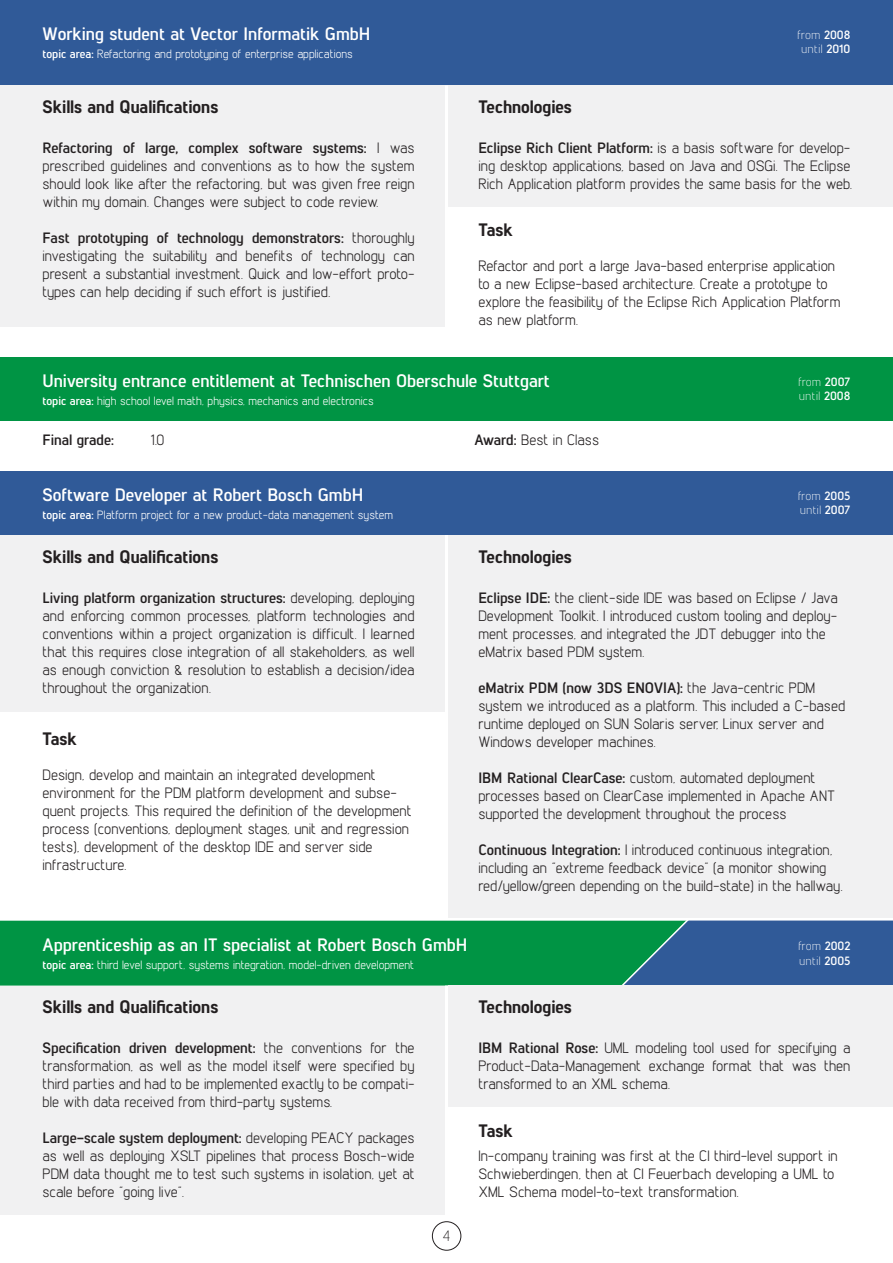
<style>
.page{position:relative;width:893px;height:1263px;background:#fff}
.page>*{position:absolute;margin:0;border:0;box-sizing:border-box;transform-origin:0 0}
.t1{font:700 18px "Lintel";color:#fff}
.t2{font:800 18px "Lintel";color:#231f20}
.t3{font:15px/18px "Lintel";color:#231f20;text-align:justify}
.t4{font:700 15px "Lintel";color:#231f20}
.t5{font:300 15px "Lintel";color:#231f20}
.t6{font:12px "Lintel";color:#fff}
.t7{font:300 12px/14.4px "Lintel";color:#fff}
.s1{font-weight:700}
</style>
<div class="page">
<svg style="left:0;top:916px;width:893px;height:73px;background:#1a8b63"></svg>
<div style="left:0;top:0;width:893px;height:85px;background:#305a98"></div>
<div style="left:449px;top:85px;width:444px;height:121px;background:#f1f1f2"></div>
<div style="left:0;top:85px;width:444px;height:242px;background:#f1f1f2"></div>
<div style="left:0;top:357px;width:893px;height:64px;background:#009444"></div>
<div style="left:0;top:471px;width:893px;height:64px;background:#305a98"></div>
<div style="left:449px;top:535px;width:444px;height:383px;background:#f1f1f2"></div>
<div style="left:0;top:535px;width:444px;height:176px;background:#f1f1f2"></div>
<div style="left:432px;top:1221px;width:29px;height:29px;border:1px solid #231f20;border-radius:50%"></div>
<div style="left:449px;top:985px;width:444px;height:122px;background:#f1f1f2"></div>
<div style="left:0;top:985px;width:444px;height:229px;background:#f1f1f2"></div>
<hr style="left:445px;top:985px;width:3px;height:229px;background:#fff">
<p class="t1" style="left:43px;top:21px;width:330px">Working student at Vector Informatik GmbH</p>
<p class="t6" style="left:43px;top:46px;width:312px"><span class="s1">topic area:</span> Refactoring and prototyping of enterprise applications</p>
<p class="t2" style="left:43px;top:94px;width:177px">Skills and Qualifications</p>
<p class="t3" style="left:43px;top:138px;width:374px"><span class="s1">Refactoring of large, complex software systems:</span> I was prescribed guidelines and conventions as to how the system should look like after the refactoring, but was given free reign within my domain. Changes were subject to code review.</p>
<p class="t3" style="left:43px;top:228px;width:374px"><span class="s1">Fast prototyping of technology demonstrators:</span> thoroughly investigating the suitability and benefits of technology can present a substantial investment. Quick and low-effort proto&shy;types can help deciding if such effort is justified.</p>
<p class="t7" style="left:797px;top:27px;width:55px;text-align:center">from <span class="s1">2008 </span>until <span class="s1">2010</span></p>
<p class="t2" style="left:478px;top:94px;width:95px">Technologies</p>
<p class="t3" style="left:478px;top:138px;width:375px"><span class="s1">Eclipse Rich Client Platform:</span> is a basis software for develop&shy;ing desktop applications, based on Java and OSGi. The Eclipse Rich Application platform provides the same basis for the web.</p>
<p class="t2" style="left:478px;top:217px;width:36px">Task</p>
<p class="t3" style="left:478px;top:257px;width:364px;text-align:left">Refactor and port a large Java-based enterprise application to a new Eclipse-based architecture. Create a prototype to explore the feasibility of the Eclipse Rich Application Platform as new platform.</p>
<p class="t1" style="left:43px;top:368px;width:509px">University entrance entitlement at Technischen Oberschule Stuttgart</p>
<p class="t6" style="left:43px;top:393px;width:333px"><span class="s1">topic area:</span> high school level math, physics, mechanics and electronics</p>
<p class="t4" style="left:43px;top:429px;width:73px">Final grade:</p>
<p class="t3" style="left:151px;top:430px;width:15px">1.0</p>
<p class="t3" style="left:475px;top:430px;width:126px"><span class="s1">Award:</span> Best in Class</p>
<p class="t7" style="left:798px;top:374px;width:54px">from <span class="s1">2007 </span>until <span class="s1">2008</span></p>
<p class="t1" style="left:43px;top:482px;width:322px">Software Developer at Robert Bosch GmbH</p>
<p class="t6" style="left:43px;top:507px;width:352px"><span class="s1">topic area:</span> Platform project for a new product-data management system</p>
<p class="t2" style="left:43px;top:544px;width:177px">Skills and Qualifications</p>
<p class="t3" style="left:43px;top:588px;width:374px"><span class="s1">Living platform organization structures:</span> developing, deploying and enforcing common processes, platform technologies and conventions within a project organization is difficult. I learned that this requires close integration of all stakeholders, as well as enough conviction &amp; resolution to establish a decision/idea throughout the organization.</p>
<p class="t2" style="left:43px;top:726px;width:36px">Task</p>
<p class="t3" style="left:43px;top:765px;width:371px;text-align:left">Design, develop and maintain an integrated development environment for the PDM platform development and subse&shy;quent projects. This required the definition of the development process (conventions, deployment stages, unit and regression tests), development of the desktop IDE and server side infrastructure.</p>
<p class="t7" style="left:798px;top:488px;width:54px">from <span class="s1">2005 </span>until <span class="s1">2007</span></p>
<p class="t2" style="left:478px;top:544px;width:95px">Technologies</p>
<p class="t3" style="left:478px;top:588px;width:361px;text-align:left"><span class="s1">Eclipse IDE:</span> the client-side IDE was based on Eclipse / Java Development Toolkit. I introduced custom tooling and deploy&shy;ment processes, and integrated the JDT debugger into the eMatrix based PDM system.</p>
<p class="t3" style="left:478px;top:678px;width:368px;text-align:left"><span class="s1">eMatrix PDM (now 3DS ENOVIA):</span> the Java-centric PDM system we introduced as a platform. This included a C-based runtime deployed on SUN Solaris server, Linux server and Windows developer machines.</p>
<p class="t3" style="left:478px;top:768px;width:358px;text-align:left"><span class="s1">IBM Rational ClearCase:</span> custom, automated deployment processes based on ClearCase implemented in Apache ANT supported the development throughout the process</p>
<p class="t3" style="left:478px;top:840px;width:366px;text-align:left"><span class="s1">Continuous Integration:</span> I introduced continuous integration, including an “extreme feedback device” (a monitor showing red/yellow/green depending on the build-state) in the hallway.</p>
<p class="t1" style="left:43px;top:932px;width:426px">Apprenticeship as an IT specialist at Robert Bosch GmbH</p>
<p class="t6" style="left:43px;top:957px;width:373px"><span class="s1">topic area:</span> third level support, systems integration, model-driven development</p>
<p class="t2" style="left:43px;top:994px;width:177px">Skills and Qualifications</p>
<p class="t3" style="left:43px;top:1038px;width:374px"><span class="s1">Specification driven development:</span> the conventions for the transformation, as well as the model itself were specified by third parties and had to be implemented exactly to be compati&shy;ble with data received from third-party systems.</p>
<p class="t3" style="left:43px;top:1128px;width:374px"><span class="s1">Large-scale system deployment:</span> developing PEACY packages as well as deploying XSLT pipelines that process Bosch-wide PDM data thought me to test such systems in isolation, yet at scale before “going live”.</p>
<p class="t5" style="left:443px;top:1225px;width:9px">4</p>
<p class="t7" style="left:798px;top:938px;width:54px">from <span class="s1">2002 </span>until <span class="s1">2005</span></p>
<p class="t2" style="left:478px;top:994px;width:95px">Technologies</p>
<p class="t3" style="left:478px;top:1038px;width:374px"><span class="s1">IBM Rational Rose:</span> UML modeling tool used for specifying a Product-Data-Management exchange format that was then transformed to an XML schema.</p>
<p class="t2" style="left:478px;top:1118px;width:36px">Task</p>
<p class="t3" style="left:478px;top:1147px;width:361px;text-align:left">In-company training was first at the CI third-level support in<br>Schwieberdingen, then at CI Feuerbach developing a UML to<br>XML Schema model-to-text transformation.</p>
</div>
